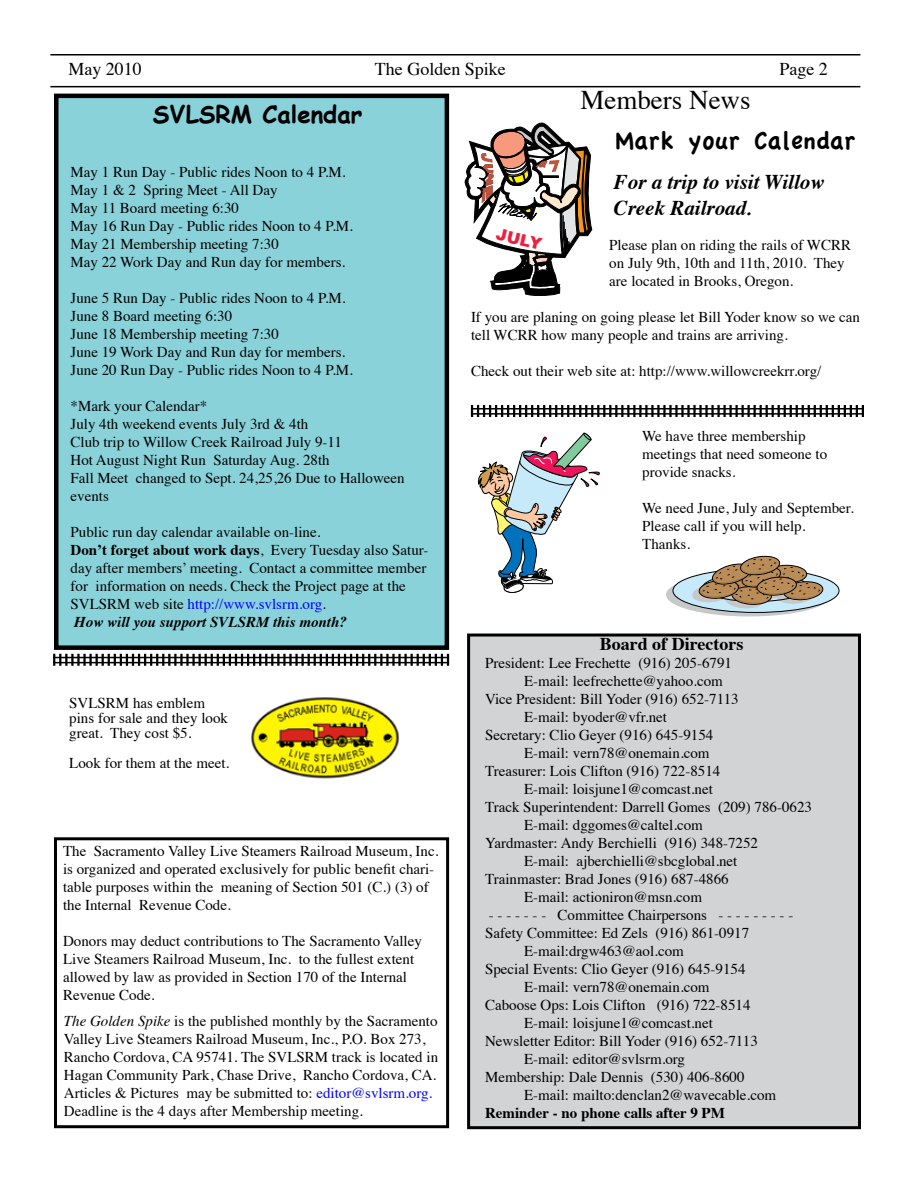
<style>
.page{position:relative;width:918px;height:1188px;background:#fff}
.page>*{position:absolute;margin:0;border:0;box-sizing:border-box;transform-origin:0 0}
.t1{font:27px "Apple Casual";color:#000}
.t2{font:27px "Times";color:#000}
.t3{font:700 24px "Comic Sans MS";color:#000}
.t4{font:italic 700 21px/25.2px "Times";color:#000}
.t5{font:18px "Times";color:#000}
.t6{font:700 18px "Times";color:#000}
.t7{font:900 16.2px "Arial";color:#ee1e3d}
.t8{font:15px/18px "Times";color:#000}
.t9{font:700 15px "Times";color:#000}
.s1{font-weight:700}
.s2{color:#00f}
.s3{font-weight:700;font-style:italic}
.s4{font-style:italic}
</style>
<div class="page">
<hr style="left:50px;top:54px;width:810px;height:2px;background:#000">
<hr style="left:50px;top:86px;width:810px;height:1px;background:#000">
<div style="left:54px;top:837px;width:395px;height:291px;border:3px solid #000"></div>
<div style="left:56px;top:96px;width:391px;height:552px;background:#89d2da"></div>
<div style="left:54px;top:94px;width:395px;height:556px;border:4px solid #000"></div>
<div style="left:469px;top:635px;width:391px;height:493px;background:#d1d3d4"></div>
<div style="left:467px;top:634px;width:394px;height:495px;border:3px solid #000"></div>
<svg style="left:471px;top:405px;width:393px;height:12px"></svg>
<hr style="left:471px;top:408px;width:393px;height:2px;background:#000">
<hr style="left:471px;top:413px;width:393px;height:2px;background:#000">
<svg style="left:53px;top:654px;width:396px;height:12px"></svg>
<hr style="left:53px;top:657px;width:396px;height:1px;background:#000">
<hr style="left:53px;top:662px;width:396px;height:1px;background:#000">
<svg style="left:666px;top:573px;width:166px;height:43px"></svg>
<div style="left:673px;top:569px;width:166px;height:43px;background:#c7eafb;border-radius:50%"></div>
<svg style="left:692px;top:555px;width:131px;height:54px"></svg>
<svg style="left:478px;top:432px;width:122px;height:161px"></svg>
<svg style="left:465px;top:123px;width:127px;height:173px"></svg>
<img style="left:251px;top:697px;width:149px;height:82px">
<p class="t5" style="left:68px;top:52px;width:75px">May 2010</p>
<p class="t5" style="left:375px;top:52px;width:132px">The Golden Spike</p>
<p class="t5" style="left:779px;top:52px;width:50px">Page 2</p>
<h2 class="t3" style="left:153px;top:97px;width:211px">SVLSRM Calendar</h2>
<h1 class="t2" style="left:580px;top:75px;width:172px">Members News</h1>
<p class="t8" style="left:71px;top:162px;width:284px">May 1 Run Day - Public rides Noon to 4 P.M.<br>May 1 &amp; 2 Spring Meet - All Day<br>May 11 Board meeting 6:30<br>May 16 Run Day - Public rides Noon to 4 P.M.<br>May 21 Membership meeting 7:30<br>May 22 Work Day and Run day for members.</p>
<p class="t8" style="left:71px;top:288px;width:284px">June 5 Run Day - Public rides Noon to 4 P.M.<br>June 8 Board meeting 6:30<br>June 18 Membership meeting 7:30<br>June 19 Work Day and Run day for members.<br>June 20 Run Day - Public rides Noon to 4 P.M.</p>
<p class="t8" style="left:71px;top:396px;width:336px">*Mark your Calendar*<br>July 4th weekend events July 3rd &amp; 4th<br>Club trip to Willow Creek Railroad July 9-11<br>Hot August Night Run Saturday Aug. 28th<br>Fall Meet changed to Sept. 24,25,26 Due to Halloween events</p>
<p class="t8" style="left:71px;top:522px;width:360px">Public run day calendar available on-line.<br><span class="s1">Don’t forget about work days</span>, Every Tuesday also Satur&shy;day after members’ meeting. Contact a committee member for information on needs. Check the Project page at the SVLSRM web site <span class="s2">http://www.svlsrm.org</span>.<br><span class="s3">How will you support SVLSRM this month?</span></p>
<p class="t8" style="left:69px;top:695px;width:160px;line-height:15px">SVLSRM has emblem pins for sale and they look great. They cost $5.</p>
<p class="t8" style="left:69px;top:753px;width:161px">Look for them at the meet.</p>
<p class="t8" style="left:63px;top:840px;width:377px">The Sacramento Valley Live Steamers Railroad Museum, Inc. is organized and operated exclusively for public benefit chari&shy;table purposes within the meaning of Section 501 (C.) (3) of the Internal Revenue Code.</p>
<p class="t8" style="left:63px;top:930px;width:360px">Donors may deduct contributions to The Sacramento Valley Live Steamers Railroad Museum, Inc. to the fullest extent allowed by law as provided in Section 170 of the Internal Revenue Code.</p>
<p class="t8" style="left:64px;top:1010px;width:376px"><span class="s4">The Golden Spike</span> is the published monthly by the Sacramento Valley Live Steamers Railroad Museum, Inc., P.O. Box 273, Rancho Cordova, CA 95741. The SVLSRM track is located in Hagan Community Park, Chase Drive, Rancho Cordova, CA.<br>Articles &amp; Pictures may be submitted to: <span class="s2">editor@svlsrm.org.<br></span>Deadline is the 4 days after Membership meeting.</p>
<h1 class="t1" style="left:615px;top:126px;width:242px">Mark your Calendar</h1>
<h3 class="t4" style="left:614px;top:168px;width:212px">For a trip to visit Willow<br>Creek Railroad.</h3>
<p class="t7" style="left:499px;top:222px;width:48px;rotate:13deg">JULY</p>
<p class="t8" style="left:609px;top:234px;width:243px">Please plan on riding the rails of WCRR on July 9th, 10th and 11th, 2010. They are located in Brooks, Oregon.</p>
<p class="t8" style="left:471px;top:306px;width:391px">If you are planing on going please let Bill Yoder know so we can tell WCRR how many people and trains are arriving.</p>
<p class="t8" style="left:471px;top:360px;width:352px">Check out their web site at: http://www.willowcreekrr.org/</p>
<p class="t8" style="left:642px;top:426px;width:186px">We have three membership meetings that need someone to provide snacks.</p>
<p class="t8" style="left:642px;top:498px;width:213px">We need June, July and September.<br>Please call if you will help.<br>Thanks.</p>
<p class="t6" style="left:600px;top:627px;width:145px">Board of Directors</p>
<p class="t8" style="left:485px;top:653px;width:249px">President: Lee Frechette (916) 205-6791</p>
<p class="t8" style="left:524px;top:671px;width:200px">E-mail: leefrechette@yahoo.com</p>
<p class="t8" style="left:485px;top:689px;width:255px">Vice President: Bill Yoder (916) 652-7113</p>
<p class="t8" style="left:524px;top:707px;width:144px">E-mail: byoder@vfr.net</p>
<p class="t8" style="left:485px;top:725px;width:230px">Secretary: Clio Geyer (916) 645-9154</p>
<p class="t8" style="left:524px;top:743px;width:187px">E-mail: vern78@onemain.com</p>
<p class="t8" style="left:485px;top:761px;width:237px">Treasurer: Lois Clifton (916) 722-8514</p>
<p class="t8" style="left:524px;top:779px;width:190px">E-mail: loisjune1@comcast.net</p>
<p class="t8" style="left:485px;top:797px;width:328px">Track Superintendent: Darrell Gomes (209) 786-0623</p>
<p class="t8" style="left:524px;top:815px;width:180px">E-mail: dggomes@caltel.com</p>
<p class="t8" style="left:485px;top:833px;width:275px">Yardmaster: Andy Berchielli (916) 348-7252</p>
<p class="t8" style="left:524px;top:851px;width:215px">E-mail: ajberchielli@sbcglobal.net</p>
<p class="t8" style="left:485px;top:869px;width:245px">Trainmaster: Brad Jones (916) 687-4866</p>
<p class="t8" style="left:524px;top:887px;width:179px">E-mail: actioniron@msn.com</p>
<p class="t8" style="left:489px;top:905px;width:306px">- - - - - - - Committee Chairpersons - - - - - - - - -</p>
<p class="t8" style="left:485px;top:923px;width:266px">Safety Committee: Ed Zels (916) 861-0917</p>
<p class="t8" style="left:524px;top:941px;width:161px">E-mail:drgw463@aol.com</p>
<p class="t8" style="left:485px;top:959px;width:262px">Special Events: Clio Geyer (916) 645-9154</p>
<p class="t8" style="left:524px;top:977px;width:187px">E-mail: vern78@onemain.com</p>
<p class="t8" style="left:485px;top:995px;width:267px">Caboose Ops: Lois Clifton (916) 722-8514</p>
<p class="t8" style="left:524px;top:1013px;width:190px">E-mail: loisjune1@comcast.net</p>
<p class="t8" style="left:485px;top:1031px;width:274px">Newsletter Editor: Bill Yoder (916) 652-7113</p>
<p class="t8" style="left:524px;top:1049px;width:163px">E-mail: editor@svlsrm.org</p>
<p class="t8" style="left:485px;top:1067px;width:261px">Membership: Dale Dennis (530) 406-8600</p>
<p class="t8" style="left:524px;top:1085px;width:254px">E-mail: mailto:denclan2@wavecable.com</p>
<p class="t9" style="left:485px;top:1099px;width:241px">Reminder - no phone calls after 9 PM</p>
</div>
